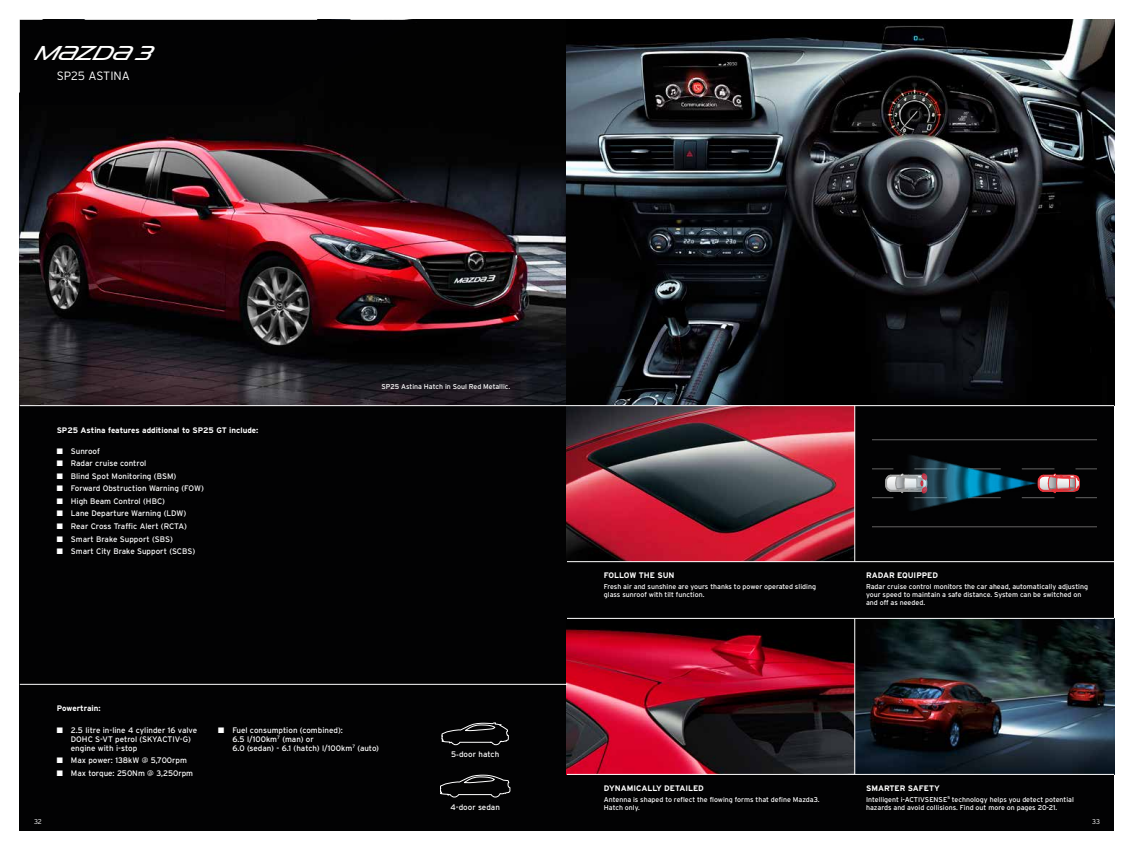
<style>
.page{position:relative;width:1134px;height:851px;background:#fff}
.page>*{position:absolute;margin:0;border:0;box-sizing:border-box;transform-origin:0 0}
.t1{font:20px "Mazda";color:#fff}
.t2{font:300 12px "Interstate";color:#fff}
.t3{font:8px/9px "Interstate";color:#fff}
.t4{font:700 8px "Interstate";color:#fff}
.t5{font:7px/8px "Interstate";color:#fff}
.t6{font:300 7px "Interstate";color:#fff}
</style>
<div class="page">
<div style="left:20px;top:20px;width:1094px;height:811px;background:#020203"></div>
<img style="left:20px;top:20px;width:1094px;height:385px">
<hr style="left:872px;top:439px;width:224px;height:1px;background:#646363">
<hr style="left:872px;top:526px;width:224px;height:1px;background:#646363">
<svg style="left:872px;top:468px;width:24px;height:30px"></svg>
<svg style="left:1050px;top:468px;width:46px;height:30px"></svg>
<img style="left:896px;top:455px;width:154px;height:56px">
<img style="left:567px;top:619px;width:547px;height:154px">
<img style="left:567px;top:406px;width:287px;height:155px">
<hr style="left:20px;top:405px;width:1094px;height:1px;background:#fff">
<hr style="left:567px;top:561px;width:547px;height:1px;background:#fff">
<hr style="left:567px;top:618px;width:547px;height:1px;background:#fff">
<hr style="left:567px;top:773px;width:547px;height:1px;background:#fff">
<hr style="left:854px;top:405px;width:1px;height:156px;background:#fff">
<hr style="left:854px;top:618px;width:1px;height:156px;background:#fff">
<hr style="left:20px;top:683px;width:547px;height:1px;background:#fff">
<svg style="left:20px;top:20px;width:399px;height:85px"></svg>
<svg style="left:442px;top:722px;width:67px;height:23px"></svg>
<svg style="left:440px;top:774px;width:70px;height:23px"></svg>
<h1 class="t1" style="left:37px;top:42px;width:118px">m{zd{ 3</h1>
<h2 class="t2" style="left:57px;top:69px;width:75px">SP25 ASTINA</h2>
<p class="t4" style="left:57px;top:425px;width:203px">SP25 Astina features additional to SP25 GT include:</p>
<p class="t3" style="left:57px;top:446px;width:45px">■ Sunroof</p>
<p class="t3" style="left:57px;top:459px;width:91px">■ Radar cruise control</p>
<p class="t3" style="left:57px;top:471px;width:121px">■ Blind Spot Monitoring (BSM)</p>
<p class="t3" style="left:57px;top:484px;width:149px">■ Forward Obstruction Warning (FOW)</p>
<p class="t3" style="left:57px;top:496px;width:110px">■ High Beam Control (HBC)</p>
<p class="t3" style="left:57px;top:509px;width:131px">■ Lane Departure Warning (LDW)</p>
<p class="t3" style="left:57px;top:521px;width:132px">■ Rear Cross Traffic Alert (RCTA)</p>
<p class="t3" style="left:57px;top:534px;width:118px">■ Smart Brake Support (SBS)</p>
<p class="t3" style="left:57px;top:546px;width:140px">■ Smart City Brake Support (SCBS)</p>
<p class="t4" style="left:57px;top:704px;width:46px">Powertrain:</p>
<p class="t5" style="left:382px;top:382px;width:130px">SP25 Astina Hatch in Soul Red Metallic.</p>
<p class="t3" style="left:71px;top:725px;width:128px;text-indent:-14px">■ 2.5 litre in-line 4 cylinder 16 valve<br>DOHC S-VT petrol (SKYACTIV-G) engine with i-stop</p>
<p class="t3" style="left:57px;top:755px;width:132px">■ Max power: 138kW @ 5,700rpm</p>
<p class="t3" style="left:57px;top:768px;width:138px">■ Max torque: 250Nm @ 3,250rpm</p>
<p class="t3" style="left:232px;top:725px;width:148px;text-indent:-14px">■ Fuel consumption (combined):<br>6.5 l/100km<sup>7</sup> (man) or<br>6.0 (sedan) - 6.1 (hatch) l/100km<sup>7</sup> (auto)</p>
<p class="t3" style="left:451px;top:749px;width:50px">5-door hatch</p>
<p class="t3" style="left:450px;top:802px;width:51px">4-door sedan</p>
<p class="t4" style="left:604px;top:570px;width:72px">FOLLOW THE SUN</p>
<p class="t5" style="left:604px;top:582px;width:214px">Fresh air and sunshine are yours thanks to power operated sliding glass sunroof with tilt function.</p>
<p class="t4" style="left:866px;top:570px;width:74px">RADAR EQUIPPED</p>
<p class="t5" style="left:866px;top:582px;width:223px">Radar cruise control monitors the car ahead, automatically adjusting your speed to maintain a safe distance. System can be switched on and off as needed.</p>
<p class="t4" style="left:604px;top:783px;width:102px">DYNAMICALLY DETAILED</p>
<p class="t5" style="left:604px;top:795px;width:217px">Antenna is shaped to reflect the flowing forms that define Mazda3.<br>Hatch only.</p>
<p class="t4" style="left:866px;top:783px;width:75px">SMARTER SAFETY</p>
<p class="t5" style="left:866px;top:795px;width:209px">Intelligent i-ACTIVSENSE<sup>5</sup> technology helps you detect potential hazards and avoid collisions. Find out more on pages 20-21.</p>
<p class="t6" style="left:34px;top:817px;width:9px">32</p>
<p class="t6" style="left:1092px;top:817px;width:9px">33</p>
</div>
